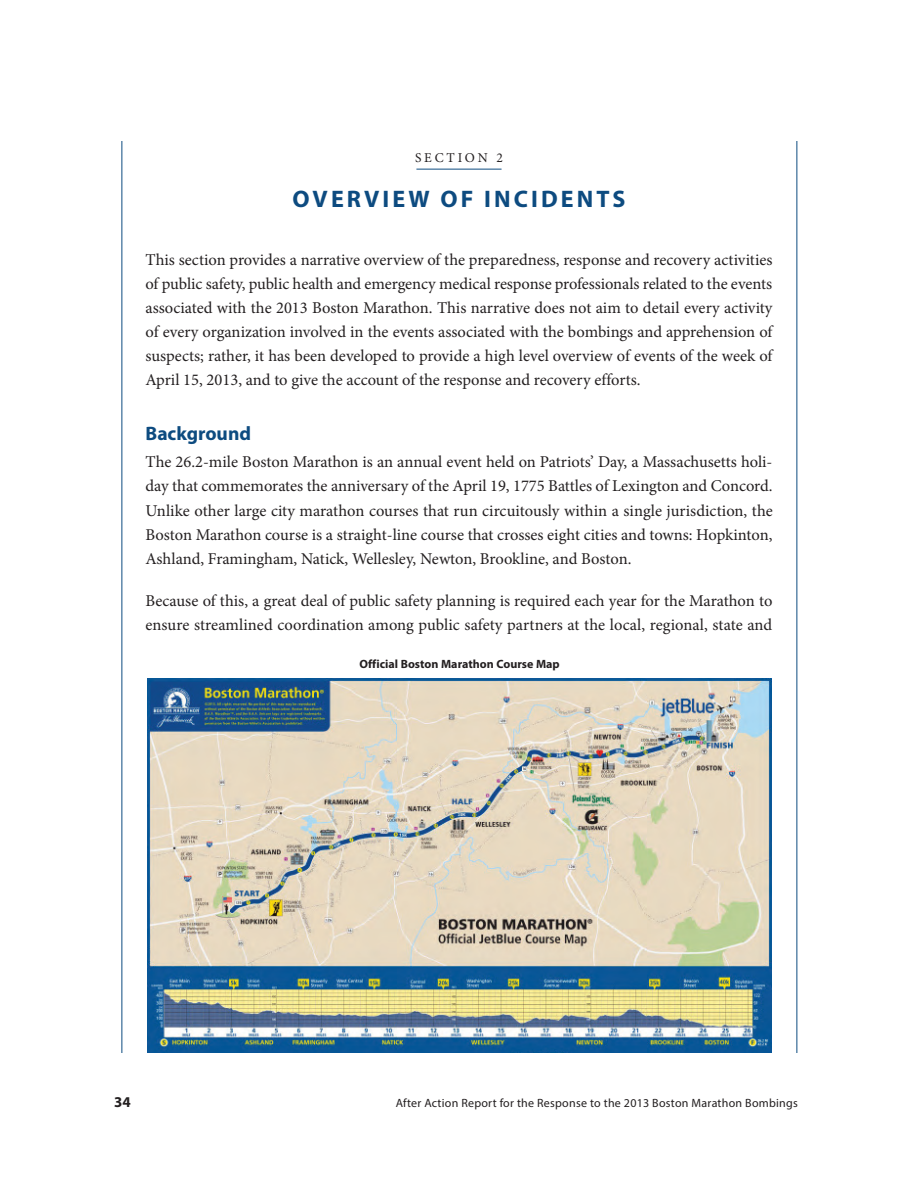
<style>
.page{position:relative;width:918px;height:1188px;background:#fff}
.page>*{position:absolute;margin:0;border:0;box-sizing:border-box;transform-origin:0 0}
.t1{font:700 24px "Myriad Pro";letter-spacing:.13em;color:#0d4b80}
.t2{font:700 19.5px "Myriad Pro";color:#0d4b80}
.t3{font:16.5px/24px "Minion Pro";color:#231f20;text-align:justify}
.t4{font:700 15px "Myriad Pro";color:#231f20}
.t5{font:13.5px "Minion Pro";letter-spacing:.205em;color:#231f20}
.t6{font:12px "Myriad Pro";letter-spacing:.02em;color:#231f20}
.t7{font:700 12px "Myriad Pro";letter-spacing:.005em;color:#231f20}
</style>
<div class="page">
<hr style="left:122px;top:141px;width:1px;height:912px;background:#0d4b80">
<hr style="left:796px;top:141px;width:1px;height:912px;background:#0d4b80">
<hr style="left:416px;top:169px;width:86px;height:1px;background:#0d4b80">
<img style="left:148px;top:679px;width:624px;height:373px">
<p class="t5" style="left:415px;top:149px;width:89px">SECTION 2</p>
<h1 class="t1" style="left:292px;top:183px;width:335px">OVERVIEW OF INCIDENTS</h1>
<p class="t3" style="left:146px;top:248px;width:629px">This section provides a narrative overview of the preparedness, response and recovery activities of public safety, public health and emergency medical response professionals related to the events associated with the 2013 Boston Marathon. This narrative does not aim to detail every activity of every organization involved in the events associated with the bombings and apprehension of suspects; rather, it has been developed to provide a high level overview of events of the week of April 15, 2013, and to give the account of the response and recovery efforts.</p>
<p class="t2" style="left:146px;top:421px;width:107px">Background</p>
<p class="t3" style="left:146px;top:450px;width:629px">The 26.2-mile Boston Marathon is an annual event held on Patriots’ Day, a Massachusetts holi&shy;day that commemorates the anniversary of the April 19, 1775 Battles of Lexington and Concord.<br>Unlike other large city marathon courses that run circuitously within a single jurisdiction, the Boston Marathon course is a straight-line course that crosses eight cities and towns: Hopkinton, Ashland, Framingham, Natick, Wellesley, Newton, Brookline, and Boston.</p>
<p class="t3" style="left:146px;top:588px;width:628px">Because of this, a great deal of public safety planning is required each year for the Marathon to ensure streamlined coordination among public safety partners at the local, regional, state and</p>
<p class="t7" style="left:359px;top:656px;width:202px">Official Boston Marathon Course Map</p>
<p class="t4" style="left:114px;top:1092px;width:18px">34</p>
<p class="t6" style="left:396px;top:1096px;width:404px">After Action Report for the Response to the 2013 Boston Marathon Bombings</p>
</div>
